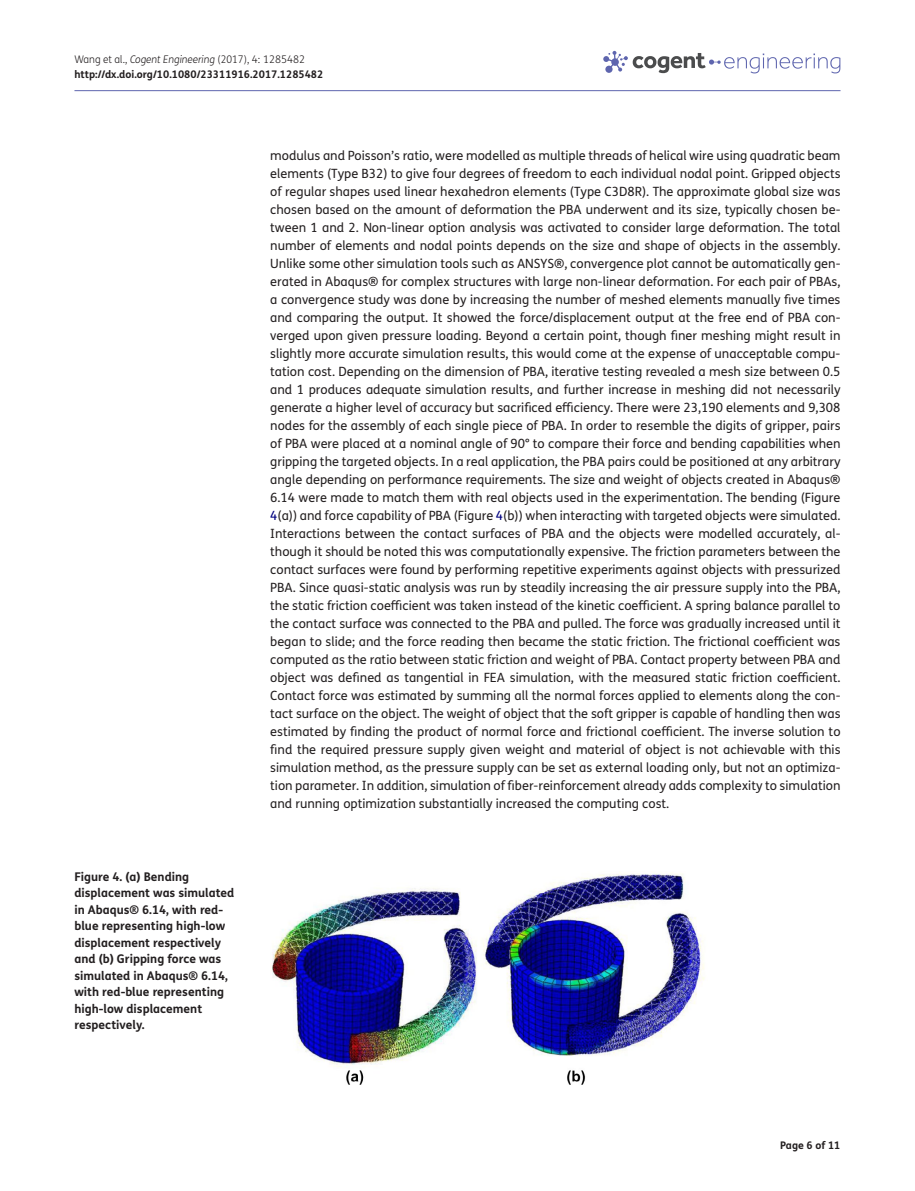
<style>
.page{position:relative;width:915px;height:1191px;background:#fff}
.page>*{position:absolute;margin:0;border:0;box-sizing:border-box;transform-origin:0 0}
.t1{font:12.75px/18px "FS Me Pro";color:#231f20;text-align:justify}
.t2{font:700 12px/16.5px "FS Me Pro";color:#231f20}
.t3{font:700 10.5px/15px "FS Me Pro";color:#231f20}
.s1{font-weight:300}
.s2{font-weight:300;font-style:italic}
.s3{color:#000080}
</style>
<div class="page">
<hr style="left:74px;top:90px;width:766px;height:1px;background:#5e65ae">
<svg style="left:603px;top:51px;width:237px;height:22px"></svg>
<img style="left:272px;top:873px;width:433px;height:212px">
<p class="t3" style="left:74px;top:51px;width:250px"><span class="s1">Wang et al.,</span> <span class="s2">Cogent Engineering</span> <span class="s1">(2017), 4: 1285482 </span>http://dx.doi.org/10.1080/23311916.2017.1285482</p>
<p class="t2" style="left:74px;top:867px;width:161px">Figure 4. (a) Bending displacement was simulated in Abaqus® 6.14, with red&shy;blue representing high-low displacement respectively and (b) Gripping force was simulated in Abaqus® 6.14, with red-blue representing high-low displacement respectively.</p>
<p class="t1" style="left:270px;top:146px;width:571px">modulus and Poisson’s ratio, were modelled as multiple threads of helical wire using quadratic beam elements (Type B32) to give four degrees of freedom to each individual nodal point. Gripped objects of regular shapes used linear hexahedron elements (Type C3D8R). The approximate global size was chosen based on the amount of deformation the PBA underwent and its size, typically chosen be&shy;tween 1 and 2. Non-linear option analysis was activated to consider large deformation. The total number of elements and nodal points depends on the size and shape of objects in the assembly.<br>Unlike some other simulation tools such as ANSYS®, convergence plot cannot be automatically gen&shy;erated in Abaqus® for complex structures with large non-linear deformation. For each pair of PBAs, a convergence study was done by increasing the number of meshed elements manually five times and comparing the output. It showed the force/displacement output at the free end of PBA con&shy;verged upon given pressure loading. Beyond a certain point, though finer meshing might result in slightly more accurate simulation results, this would come at the expense of unacceptable compu&shy;tation cost. Depending on the dimension of PBA, iterative testing revealed a mesh size between 0.5 and 1 produces adequate simulation results, and further increase in meshing did not necessarily generate a higher level of accuracy but sacrificed efficiency. There were 23,190 elements and 9,308 nodes for the assembly of each single piece of PBA. In order to resemble the digits of gripper, pairs of PBA were placed at a nominal angle of 90° to compare their force and bending capabilities when gripping the targeted objects. In a real application, the PBA pairs could be positioned at any arbitrary angle depending on performance requirements. The size and weight of objects created in Abaqus® 6.14 were made to match them with real objects used in the experimentation. The bending (Figure <span class="s3">4</span>(a)) and force capability of PBA (Figure <span class="s3">4</span>(b)) when interacting with targeted objects were simulated.<br>Interactions between the contact surfaces of PBA and the objects were modelled accurately, al&shy;though it should be noted this was computationally expensive. The friction parameters between the contact surfaces were found by performing repetitive experiments against objects with pressurized PBA. Since quasi-static analysis was run by steadily increasing the air pressure supply into the PBA, the static friction coefficient was taken instead of the kinetic coefficient. A spring balance parallel to the contact surface was connected to the PBA and pulled. The force was gradually increased until it began to slide; and the force reading then became the static friction. The frictional coefficient was computed as the ratio between static friction and weight of PBA. Contact property between PBA and object was defined as tangential in FEA simulation, with the measured static friction coefficient.<br>Contact force was estimated by summing all the normal forces applied to elements along the con&shy;tact surface on the object. The weight of object that the soft gripper is capable of handling then was estimated by finding the product of normal force and frictional coefficient. The inverse solution to find the required pressure supply given weight and material of object is not achievable with this simulation method, as the pressure supply can be set as external loading only, but not an optimiza&shy;tion parameter. In addition, simulation of fiber-reinforcement already adds complexity to simulation and running optimization substantially increased the computing cost.</p>
<p class="t3" style="left:780px;top:1137px;width:62px">Page 6 of 11</p>
</div>
